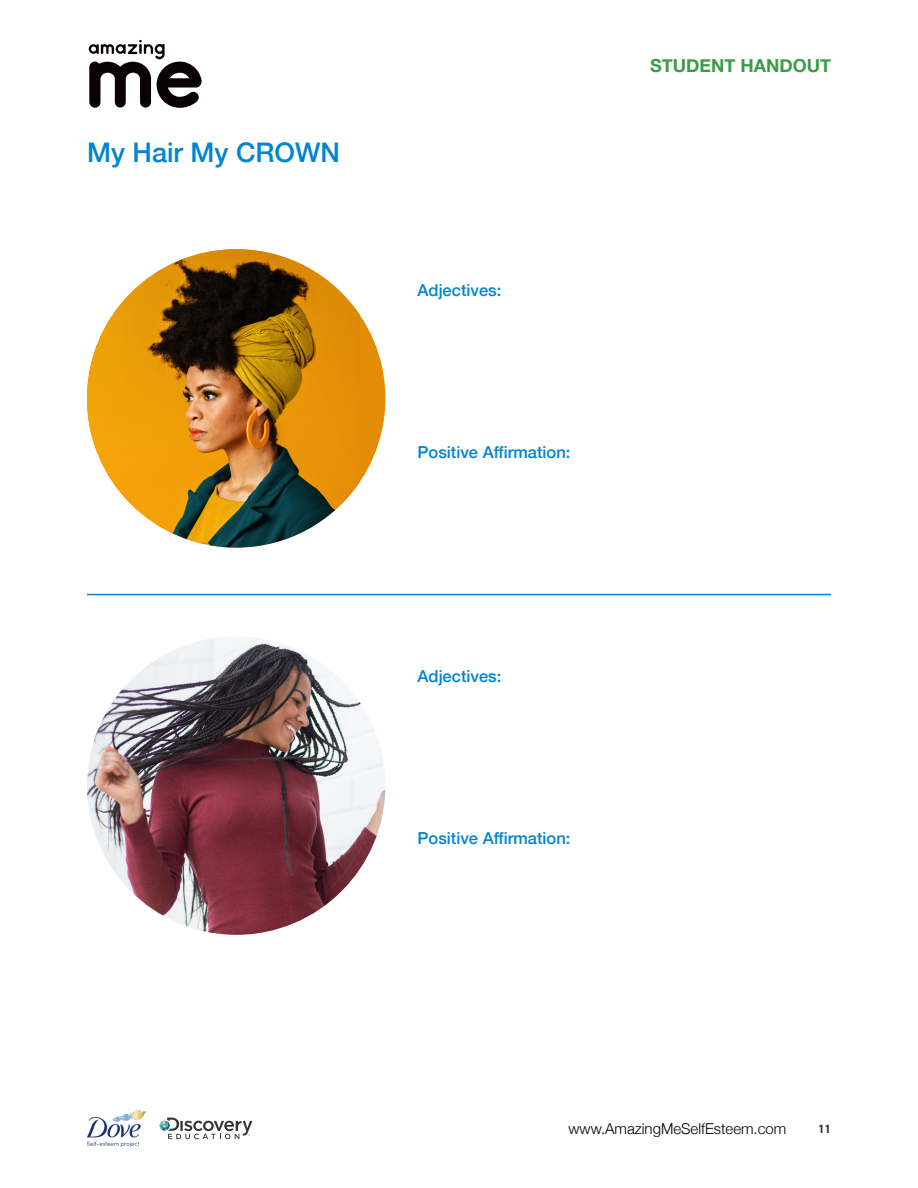
<style>
.page{position:relative;width:918px;height:1188px;background:#fff}
.page>*{position:absolute;margin:0;border:0;box-sizing:border-box;transform-origin:0 0}
.t1{font:500 27px "Helvetica Neue";color:#0084d4}
.t2{font:700 18px "Helvetica Neue";color:#3b9b47}
.t3{font:500 16.5px "Helvetica Neue";color:#0084d4}
.t4{font:300 15px "Helvetica Neue";color:#000}
.t5{font:700 12px "DIN2014";color:#343333}
</style>
<div class="page">
<svg style="left:89px;top:40px;width:113px;height:68px"></svg>
<img style="left:87px;top:1110px;width:59px;height:36px">
<svg style="left:159px;top:1118px;width:93px;height:21px"></svg>
<div style="left:87px;top:249px;width:298px;height:299px;background:#e38d06;border-radius:50%"></div>
<img style="left:87px;top:249px;width:273px;height:299px">
<img style="left:87px;top:636px;width:298px;height:299px;border-radius:149px">
<hr style="left:87px;top:594px;width:744px;height:1px;background:#0084d4">
<h1 class="t1" style="left:87px;top:131px;width:255px">My Hair My CROWN</h1>
<p class="t3" style="left:418px;top:277px;width:85px">Adjectives:</p>
<p class="t3" style="left:418px;top:439px;width:154px">Positive Affirmation:</p>
<p class="t2" style="left:650px;top:51px;width:183px">STUDENT HANDOUT</p>
<p class="t3" style="left:418px;top:663px;width:85px">Adjectives:</p>
<p class="t3" style="left:418px;top:825px;width:154px">Positive Affirmation:</p>
<p class="t4" style="left:568px;top:1117px;width:219px">www.AmazingMeSelfEsteem.com</p>
<p class="t5" style="left:818px;top:1121px;width:14px">11</p>
</div>
